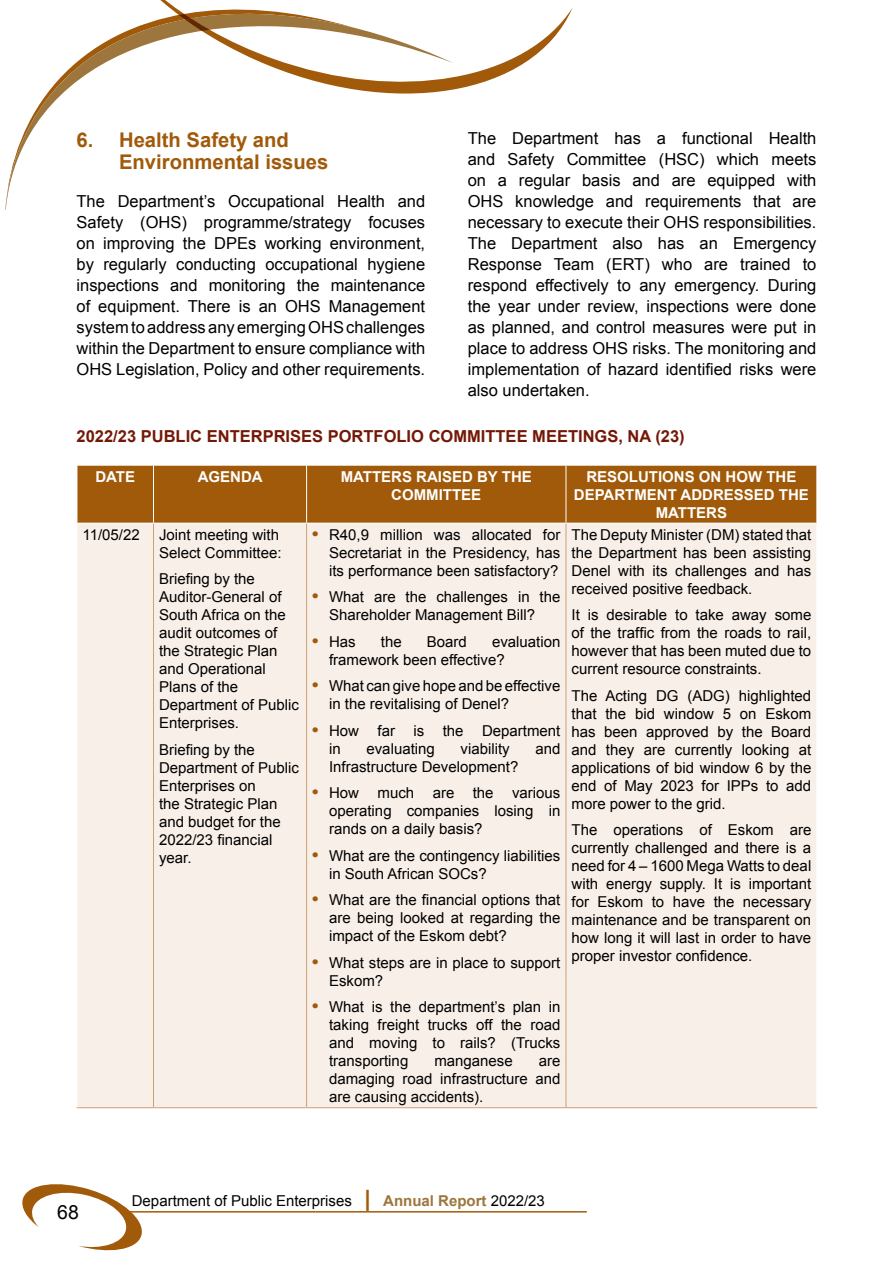
<style>
.page{position:relative;width:893px;height:1263px;background:#fff}
.page>*{position:absolute;margin:0;border:0;box-sizing:border-box;transform-origin:0 0}
.t1{font:700 20.25px/22.5px "Arial";color:#a05a09}
.t2{font:19.5px "Arial";color:#000}
.t3{font:16.5px/21px "Arial";color:#000;text-align:justify}
.t4{font:700 16.5px "Arial";color:#731806}
.t5{font:15px/18px "Arial";color:#000;text-align:justify}
.t6{font:700 15px/18px "Arial";color:#fff;text-align:center}
.s1{font-weight:700;font-size:18px;color:#a05a09}
.s2{font-weight:700;font-size:22.5px;color:#a05a09}
.s3{font-weight:700;color:#9c763d}
</style>
<div class="page">
<svg style="left:22px;top:1184px;width:124px;height:67px"></svg>
<hr style="left:125px;top:1211px;width:462px;height:1px;background:#a05a09">
<svg style="left:5px;top:69px;width:64px;height:141px"></svg>
<svg style="left:69px;top:0;width:504px;height:94px"></svg>
<div style="left:78px;top:466px;width:738px;height:57px;background:#a05a09"></div>
<div style="left:78px;top:524px;width:738px;height:583px;background:#f8efe8"></div>
<hr style="left:153px;top:466px;width:1px;height:57px;background:#fff">
<hr style="left:306px;top:466px;width:1px;height:57px;background:#fff">
<hr style="left:566px;top:466px;width:1px;height:57px;background:#fff">
<hr style="left:153px;top:524px;width:1px;height:583px;background:#cfa071">
<hr style="left:306px;top:524px;width:1px;height:583px;background:#cfa071">
<hr style="left:566px;top:524px;width:1px;height:583px;background:#cfa071">
<hr style="left:77px;top:1107px;width:76px;height:1px;background:#cfa071">
<hr style="left:153px;top:1107px;width:154px;height:1px;background:#cfa071">
<hr style="left:307px;top:1107px;width:259px;height:1px;background:#cfa071">
<hr style="left:566px;top:1107px;width:251px;height:1px;background:#cfa071">
<h1 class="t1" style="left:119px;top:129px;width:211px;text-indent:-43px">6. Health Safety and<br>Environmental issues</h1>
<p class="t3" style="left:77px;top:191px;width:350px">The Department’s Occupational Health and Safety (OHS) programme/strategy focuses on improving the DPEs working environment, by regularly conducting occupational hygiene inspections and monitoring the maintenance of equipment. There is an OHS Management system to address any emerging OHS challenges within the Department to ensure compliance with OHS Legislation, Policy and other requirements.</p>
<p class="t3" style="left:468px;top:128px;width:350px">The Department has a functional Health and Safety Committee (HSC) which meets on a regular basis and are equipped with OHS knowledge and requirements that are necessary to execute their OHS responsibilities.<br>The Department also has an Emergency Response Team (ERT) who are trained to respond effectively to any emergency. During the year under review, inspections were done as planned, and control measures were put in place to address OHS risks. The monitoring and implementation of hazard identified risks were also undertaken.</p>
<p class="t4" style="left:77px;top:425px;width:610px">2022/23 PUBLIC ENTERPRISES PORTFOLIO COMMITTEE MEETINGS, NA (23)</p>
<p class="t6" style="left:95px;top:468px;width:41px">DATE</p>
<p class="t6" style="left:198px;top:468px;width:66px">AGENDA</p>
<p class="t6" style="left:341px;top:468px;width:193px">MATTERS RAISED BY THE<br>COMMITTEE</p>
<p class="t6" style="left:574px;top:468px;width:237px">RESOLUTIONS ON HOW THE<br>DEPARTMENT ADDRESSED THE<br>MATTERS</p>
<p class="t5" style="left:82px;top:525px;width:59px">11/05/22</p>
<p class="t5" style="left:159px;top:525px;width:124px">Joint meeting with<br>Select Committee:</p>
<p class="t5" style="left:159px;top:570px;width:142px;text-align:left">Briefing by the<br>Auditor-General of<br>South Africa on the audit outcomes of the Strategic Plan and Operational<br>Plans of the<br>Department of Public<br>Enterprises.</p>
<p class="t5" style="left:159px;top:740px;width:142px;text-align:left">Briefing by the<br>Department of Public<br>Enterprises on<br>the Strategic Plan and budget for the<br>2022/23 financial year.</p>
<p class="t5" style="left:329px;top:525px;width:233px;text-indent:-17px"><span class="s1">•</span> R40,9 million was allocated for Secretariat in the Presidency, has its performance been satisfactory?</p>
<p class="t5" style="left:312px;top:588px;width:250px;text-align:center"><span class="s1">•</span> What are the challenges in the<br>Shareholder Management Bill?</p>
<p class="t5" style="left:312px;top:632px;width:45px"><span class="s1">•</span> Has</p>
<p class="t5" style="left:381px;top:632px;width:22px">the</p>
<p class="t5" style="left:427px;top:632px;width:42px">Board</p>
<p class="t5" style="left:571px;top:525px;width:241px">The Deputy Minister (DM) stated that the Department has been assisting Denel with its challenges and has received positive feedback.</p>
<p class="t5" style="left:571px;top:606px;width:241px">It is desirable to take away some of the traffic from the roads to rail, however that has been muted due to current resource constraints.</p>
<p class="t5" style="left:571px;top:686px;width:241px">The Acting DG (ADG) highlighted that the bid window 5 on Eskom has been approved by the Board and they are currently looking at applications of bid window 6 by the end of May 2023 for IPPs to add more power to the grid.</p>
<p class="t5" style="left:571px;top:821px;width:241px">The operations of Eskom are currently challenged and there is a need for 4 – 1600 Mega Watts to deal with energy supply. It is important for Eskom to have the necessary maintenance and be transparent on how long it will last in order to have proper investor confidence.</p>
<p class="t5" style="left:329px;top:632px;width:233px;text-indent:163px">evaluation framework been effective?</p>
<p class="t5" style="left:329px;top:677px;width:233px;text-indent:-17px"><span class="s1">•</span> What can give hope and be effective in the revitalising of Denel?</p>
<p class="t5" style="left:329px;top:721px;width:233px;text-indent:-17px"><span class="s1">•</span> How far is the Department in</p>
<p class="t5" style="left:366px;top:739px;width:70px">evaluating</p>
<p class="t5" style="left:461px;top:739px;width:51px">viability</p>
<p class="t5" style="left:535px;top:739px;width:27px">and</p>
<p class="t5" style="left:329px;top:757px;width:191px">Infrastructure Development?</p>
<p class="t5" style="left:329px;top:784px;width:233px;text-indent:-17px"><span class="s1">•</span> How much are the various operating companies losing in rands on a daily basis?</p>
<p class="t5" style="left:329px;top:846px;width:233px;text-indent:-17px"><span class="s1">•</span> What are the contingency liabilities in South African SOCs?</p>
<p class="t5" style="left:329px;top:891px;width:233px;text-indent:-17px"><span class="s1">•</span> What are the financial options that are being looked at regarding the impact of the Eskom debt?</p>
<p class="t5" style="left:329px;top:953px;width:233px;text-indent:-17px"><span class="s1">•</span> What steps are in place to support<br>Eskom?</p>
<p class="t5" style="left:329px;top:998px;width:233px;text-indent:-17px"><span class="s1">•</span> What is the department’s plan in taking freight trucks off the road and moving to rails? (Trucks transporting</p>
<p class="t5" style="left:329px;top:1052px;width:233px;text-indent:210px">are damaging road infrastructure and are causing accidents).</p>
<p class="t5" style="left:434px;top:1052px;width:80px">manganese</p>
<h2 class="t2" style="left:57px;top:1200px;width:23px">68</h2>
<p class="t5" style="left:132px;top:1192px;width:415px">Department of Public Enterprises <span class="s2">|</span> <span class="s3">Annual Report</span> 2022/23</p>
</div>
